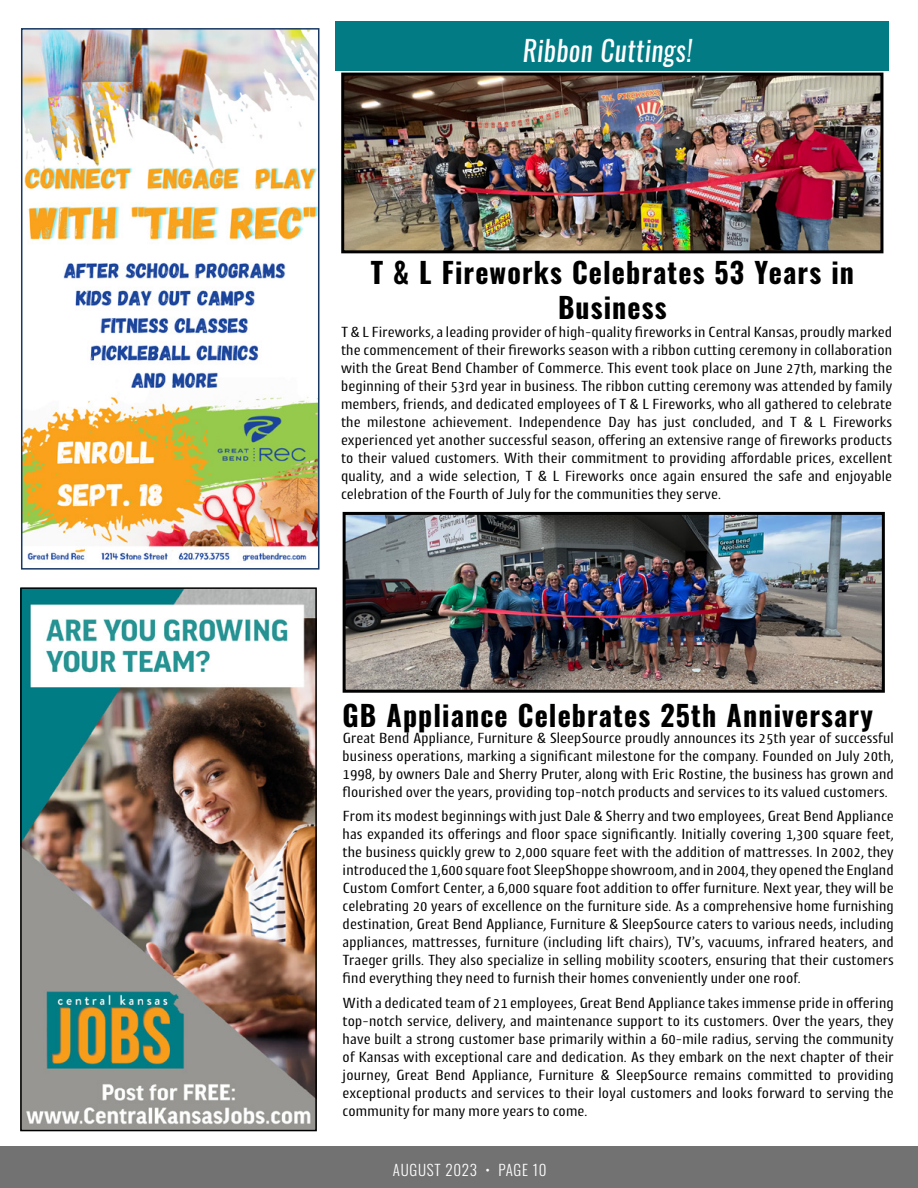
<style>
.page{position:relative;width:918px;height:1188px;background:#fff}
.page>*{position:absolute;margin:0;border:0;box-sizing:border-box;transform-origin:0 0}
.t1{font:700 28.5px/34.2px "Oswald";letter-spacing:.04em;color:#000;text-align:center}
.t2{font:28.5px "Oswald";color:#fff;scale:.94 1}
.t3{font:15px/18px "Cantiga";color:#000;text-align:justify}
.t4{font:300 15px "Oswald";letter-spacing:.05em;color:#fff}
</style>
<div class="page">
<img style="left:23px;top:590px;width:291px;height:538px">
<div style="left:20px;top:587px;width:297px;height:544px;border:2px solid #000"></div>
<div style="left:0;top:1146px;width:918px;height:42px;background:#727272"></div>
<img style="left:24px;top:31px;width:292px;height:532px">
<div style="left:21px;top:28px;width:298px;height:542px;border:2px solid #183863"></div>
<img style="left:345px;top:77px;width:534px;height:172px">
<div style="left:341px;top:73px;width:542px;height:180px;border:3px solid #000"></div>
<div style="left:336px;top:21px;width:553px;height:50px;background:#037b85"></div>
<img style="left:347px;top:516px;width:534px;height:173px">
<div style="left:343px;top:512px;width:542px;height:181px;border:3px solid #000"></div>
<h1 class="t2" style="left:522px;top:25px;width:186px">Ribbon Cuttings!</h1>
<h1 class="t1" style="left:371px;top:257px;width:485px">T &amp; L Fireworks Celebrates 53 Years in<br>Business</h1>
<p class="t3" style="left:341px;top:323px;width:553px">T &amp; L Fireworks, a leading provider of high-quality fireworks in Central Kansas, proudly marked the commencement of their fireworks season with a ribbon cutting ceremony in collaboration with the Great Bend Chamber of Commerce. This event took place on June 27th, marking the beginning of their 53rd year in business. The ribbon cutting ceremony was attended by family members, friends, and dedicated employees of T &amp; L Fireworks, who all gathered to celebrate the milestone achievement. Independence Day has just concluded, and T &amp; L Fireworks experienced yet another successful season, offering an extensive range of fireworks products to their valued customers. With their commitment to providing affordable prices, excellent quality, and a wide selection, T &amp; L Fireworks once again ensured the safe and enjoyable celebration of the Fourth of July for the communities they serve.</p>
<h1 class="t1" style="left:343px;top:700px;width:532px">GB Appliance Celebrates 25th Anniversary</h1>
<p class="t3" style="left:343px;top:728px;width:553px">Great Bend Appliance, Furniture &amp; SleepSource proudly announces its 25th year of successful business operations, marking a significant milestone for the company. Founded on July 20th, 1998, by owners Dale and Sherry Pruter, along with Eric Rostine, the business has grown and flourished over the years, providing top-notch products and services to its valued customers.</p>
<p class="t3" style="left:343px;top:807px;width:553px">From its modest beginnings with just Dale &amp; Sherry and two employees, Great Bend Appliance has expanded its offerings and floor space significantly. Initially covering 1,300 square feet, the business quickly grew to 2,000 square feet with the addition of mattresses. In 2002, they introduced the 1,600 square foot SleepShoppe showroom, and in 2004, they opened the England Custom Comfort Center, a 6,000 square foot addition to offer furniture. Next year, they will be celebrating 20 years of excellence on the furniture side. As a comprehensive home furnishing destination, Great Bend Appliance, Furniture &amp; SleepSource caters to various needs, including appliances, mattresses, furniture (including lift chairs), TV’s, vacuums, infrared heaters, and Traeger grills. They also specialize in selling mobility scooters, ensuring that their customers find everything they need to furnish their homes conveniently under one roof.</p>
<p class="t3" style="left:343px;top:993px;width:553px">With a dedicated team of 21 employees, Great Bend Appliance takes immense pride in offering top-notch service, delivery, and maintenance support to its customers. Over the years, they have built a strong customer base primarily within a 60-mile radius, serving the community of Kansas with exceptional care and dedication. As they embark on the next chapter of their journey, Great Bend Appliance, Furniture &amp; SleepSource remains committed to providing exceptional products and services to their loyal customers and looks forward to serving the community for many more years to come.</p>
<p class="t4" style="left:393px;top:1157px;width:155px">AUGUST 2023 • PAGE 10</p>
</div>
